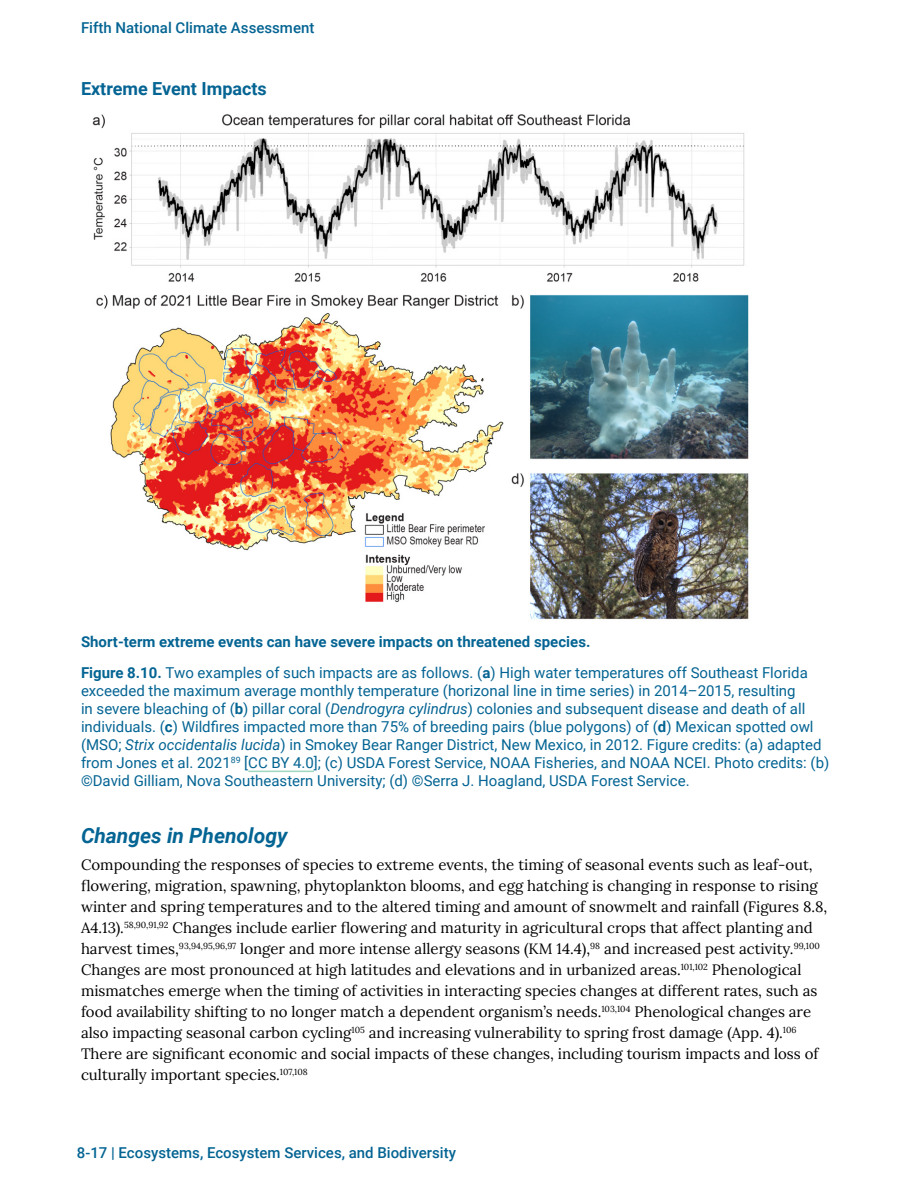
<style>
.page{position:relative;width:918px;height:1188px;background:#fff}
.page>*{position:absolute;margin:0;border:0;box-sizing:border-box;transform-origin:0 0}
.t1{font:italic 700 21px "Roboto";color:#046493}
.t2{font:700 18px "Roboto";color:#046493}
.t3{font:15px/21px "Lora";color:#000}
.t4{font:15px/18px "Roboto";color:#046493}
.t5{font:500 15px "Roboto";color:#046493}
.s1{font-weight:700}
.s2{font-style:italic}
</style>
<div class="page">
<hr style="left:248px;top:771px;width:66px;height:1px;background:#9fd7bf">
<img style="left:92px;top:114px;width:657px;height:506px">
<p class="t5" style="left:81px;top:17px;width:235px">Fifth National Climate Assessment</p>
<p class="t2" style="left:81px;top:75px;width:187px">Extreme Event Impacts</p>
<p class="t4" style="left:81px;top:625px;width:728px;line-height:31.5px"><span class="s1">Short-term extreme events can have severe impacts on threatened species.<br>Figure 8.10.</span> Two examples of such impacts are as follows. (<span class="s1">a</span>) High water temperatures off Southeast Florida</p>
<p class="t4" style="left:81px;top:681px;width:750px">exceeded the maximum average monthly temperature (horizonal line in time series) in 2014–2015, resulting<br>in severe bleaching of (<span class="s1">b</span>) pillar coral (<span class="s2">Dendrogyra cylindrus</span>) colonies and subsequent disease and death of all individuals. (<span class="s1">c</span>) Wildfires impacted more than 75% of breeding pairs (blue polygons) of (<span class="s1">d</span>) Mexican spotted owl (MSO; <span class="s2">Strix occidentalis lucida</span>) in Smokey Bear Ranger District, New Mexico, in 2012. Figure credits: (a) adapted from Jones et al. 2021<sup>89</sup> [CC BY 4.0]; (c) USDA Forest Service, NOAA Fisheries, and NOAA NCEI. Photo credits: (b) ©David Gilliam, Nova Southeastern University; (d) ©Serra J. Hoagland, USDA Forest Service.</p>
<h1 class="t1" style="left:81px;top:820px;width:208px">Changes in Phenology</h1>
<p class="t3" style="left:81px;top:854px;width:748px">Compounding the responses of species to extreme events, the timing of seasonal events such as leaf-out, flowering, migration, spawning, phytoplankton blooms, and egg hatching is changing in response to rising winter and spring temperatures and to the altered timing and amount of snowmelt and rainfall (Figures 8.8, A4.13).<sup>58,90,91,92</sup> Changes include earlier flowering and maturity in agricultural crops that affect planting and harvest times,<sup>93,94,95,96,97</sup> longer and more intense allergy seasons (KM 14.4),<sup>98</sup> and increased pest activity.<sup>99,100<br></sup>Changes are most pronounced at high latitudes and elevations and in urbanized areas.<sup>101,102</sup> Phenological mismatches emerge when the timing of activities in interacting species changes at different rates, such as food availability shifting to no longer match a dependent organism’s needs.<sup>103,104</sup> Phenological changes are also impacting seasonal carbon cycling<sup>105</sup> and increasing vulnerability to spring frost damage (App. 4).<sup>106<br></sup>There are significant economic and social impacts of these changes, including tourism impacts and loss of culturally important species.<sup>107,108</sup></p>
<p class="t5" style="left:77px;top:1143px;width:381px">8-17 | Ecosystems, Ecosystem Services, and Biodiversity</p>
</div>
